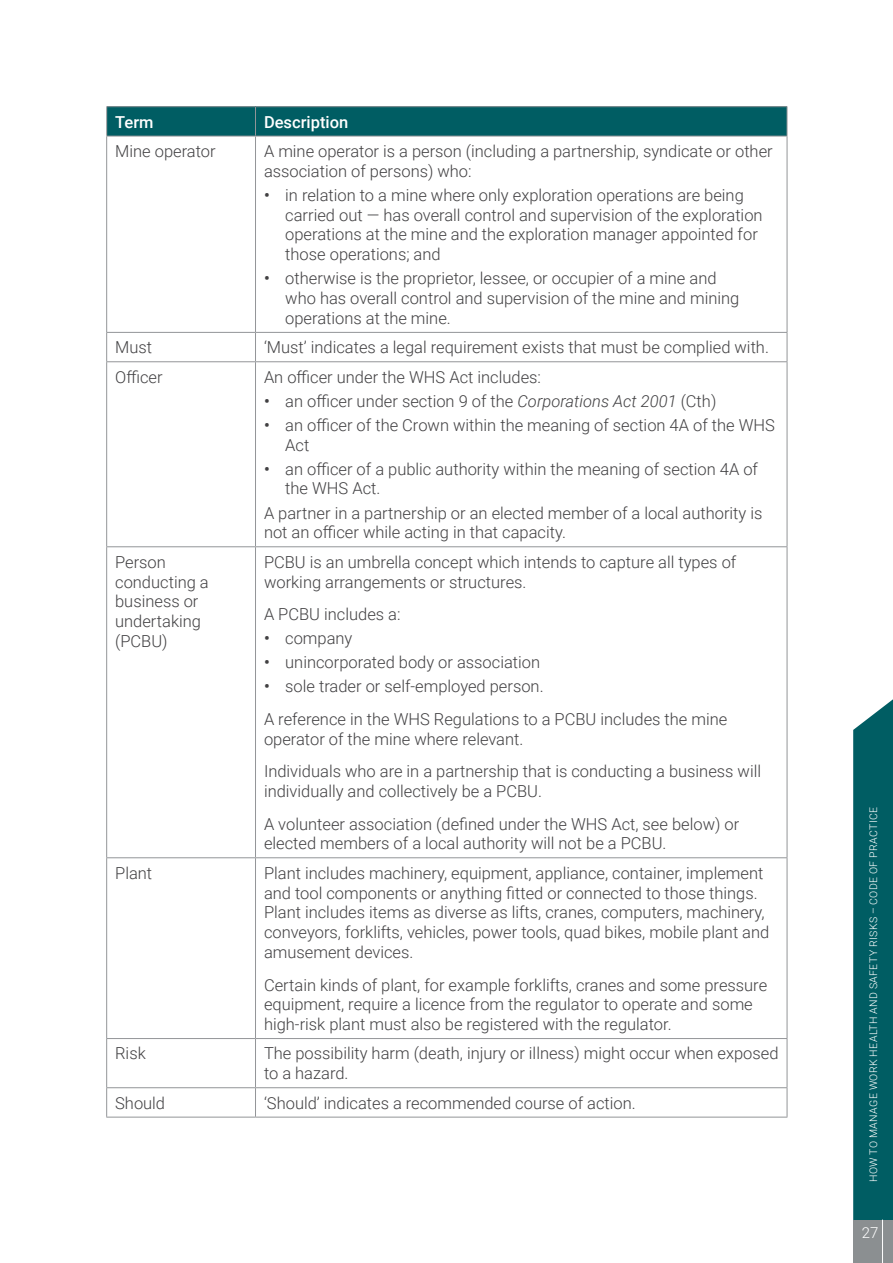
<style>
.page{position:relative;width:893px;height:1263px;background:#fff}
.page>*{position:absolute;margin:0;border:0;box-sizing:border-box;transform-origin:0 0}
.t1{font:300 16.5px/19.8px "Roboto";color:#414042}
.t2{font:500 16.5px "Roboto";color:#fff}
.t3{font:300 15px "Roboto";color:#fff}
.t4{font:300 10.5px "Roboto";letter-spacing:.035em;color:#fff}
.s1{font-weight:500}
.s2{font-style:italic}
</style>
<div class="page">
<svg style="left:853px;top:699px;width:40px;height:521px;background:#0e666c"></svg>
<div style="left:853px;top:1220px;width:40px;height:43px;background:#8b8f91"></div>
<hr style="left:882px;top:1219px;width:1px;height:44px;background:#fff">
<div style="left:107px;top:107px;width:148px;height:29px;background:#005d63"></div>
<div style="left:255px;top:107px;width:532px;height:29px;background:#005d63"></div>
<hr style="left:106px;top:106px;width:149px;height:1px;background:#939598">
<svg style="left:106px;top:107px;width:1px;height:29px"></svg>
<hr style="left:255px;top:106px;width:532px;height:1px;background:#939598">
<svg style="left:255px;top:107px;width:1px;height:29px"></svg>
<svg style="left:787px;top:107px;width:1px;height:29px"></svg>
<hr style="left:106px;top:136px;width:149px;height:1px;background:#939598">
<hr style="left:106px;top:136px;width:1px;height:196px;background:#939598">
<hr style="left:255px;top:136px;width:532px;height:1px;background:#939598">
<hr style="left:255px;top:136px;width:1px;height:196px;background:#939598">
<hr style="left:787px;top:136px;width:1px;height:196px;background:#939598">
<hr style="left:106px;top:332px;width:149px;height:1px;background:#939598">
<svg style="left:106px;top:333px;width:1px;height:28px"></svg>
<hr style="left:255px;top:332px;width:532px;height:1px;background:#939598">
<svg style="left:255px;top:333px;width:1px;height:28px"></svg>
<svg style="left:787px;top:333px;width:1px;height:28px"></svg>
<hr style="left:106px;top:361px;width:149px;height:1px;background:#939598">
<hr style="left:106px;top:362px;width:1px;height:184px;background:#939598">
<hr style="left:255px;top:361px;width:532px;height:1px;background:#939598">
<hr style="left:255px;top:362px;width:1px;height:184px;background:#939598">
<hr style="left:787px;top:362px;width:1px;height:184px;background:#939598">
<hr style="left:106px;top:546px;width:149px;height:1px;background:#939598">
<hr style="left:106px;top:547px;width:1px;height:310px;background:#939598">
<hr style="left:255px;top:546px;width:532px;height:1px;background:#939598">
<hr style="left:255px;top:547px;width:1px;height:310px;background:#939598">
<hr style="left:787px;top:547px;width:1px;height:310px;background:#939598">
<hr style="left:106px;top:857px;width:149px;height:1px;background:#939598">
<hr style="left:106px;top:858px;width:1px;height:180px;background:#939598">
<hr style="left:255px;top:857px;width:532px;height:1px;background:#939598">
<hr style="left:255px;top:858px;width:1px;height:180px;background:#939598">
<hr style="left:787px;top:858px;width:1px;height:180px;background:#939598">
<hr style="left:106px;top:1038px;width:149px;height:1px;background:#939598">
<hr style="left:106px;top:1039px;width:1px;height:48px;background:#939598">
<hr style="left:255px;top:1038px;width:532px;height:1px;background:#939598">
<hr style="left:255px;top:1039px;width:1px;height:48px;background:#939598">
<hr style="left:787px;top:1039px;width:1px;height:48px;background:#939598">
<hr style="left:106px;top:1087px;width:149px;height:1px;background:#939598">
<svg style="left:106px;top:1088px;width:1px;height:29px"></svg>
<hr style="left:255px;top:1087px;width:532px;height:1px;background:#939598">
<svg style="left:255px;top:1088px;width:1px;height:29px"></svg>
<svg style="left:787px;top:1088px;width:1px;height:29px"></svg>
<hr style="left:106px;top:1117px;width:149px;height:1px;background:#939598">
<hr style="left:255px;top:1117px;width:532px;height:1px;background:#939598">
<p class="t2" style="left:115px;top:110px;width:40px">Term</p>
<p class="t2" style="left:264px;top:110px;width:86px">Description</p>
<p class="t1" style="left:115px;top:141px;width:102px">Mine operator</p>
<p class="t1" style="left:264px;top:141px;width:510px">A mine operator is a person (including a partnership, syndicate or other association of persons) who:</p>
<p class="t1" style="left:285px;top:184px;width:479px;text-indent:-21px"><span class="s1">•</span> in relation to a mine where only exploration operations are being carried out — has overall control and supervision of the exploration operations at the mine and the exploration manager appointed for those operations; and</p>
<p class="t1" style="left:285px;top:268px;width:456px;text-indent:-21px"><span class="s1">•</span> otherwise is the proprietor, lessee, or occupier of a mine and who has overall control and supervision of the mine and mining operations at the mine.</p>
<p class="t1" style="left:115px;top:337px;width:38px">Must</p>
<p class="t1" style="left:264px;top:337px;width:506px">‘Must’ indicates a legal requirement exists that must be complied with.</p>
<p class="t1" style="left:115px;top:366px;width:49px">Officer</p>
<p class="t1" style="left:264px;top:366px;width:279px">An officer under the WHS Act includes:</p>
<p class="t1" style="left:264px;top:390px;width:454px"><span class="s1">•</span> an officer under section 9 of the <span class="s2">Corporations Act 2001</span> (Cth)</p>
<p class="t1" style="left:285px;top:414px;width:491px;text-indent:-21px"><span class="s1">•</span> an officer of the Crown within the meaning of section 4A of the WHS<br>Act</p>
<p class="t1" style="left:285px;top:458px;width:474px;text-indent:-21px"><span class="s1">•</span> an officer of a public authority within the meaning of section 4A of the WHS Act.</p>
<p class="t1" style="left:264px;top:502px;width:500px">A partner in a partnership or an elected member of a local authority is not an officer while acting in that capacity.</p>
<p class="t1" style="left:115px;top:551px;width:95px">Person conducting a business or undertaking (PCBU)</p>
<p class="t1" style="left:264px;top:551px;width:474px">PCBU is an umbrella concept which intends to capture all types of working arrangements or structures.</p>
<p class="t1" style="left:264px;top:604px;width:138px">A PCBU includes a:</p>
<p class="t1" style="left:264px;top:628px;width:90px"><span class="s1">•</span> company</p>
<p class="t1" style="left:264px;top:652px;width:278px"><span class="s1">•</span> unincorporated body or association</p>
<p class="t1" style="left:264px;top:676px;width:281px"><span class="s1">•</span> sole trader or self-employed person.</p>
<p class="t1" style="left:264px;top:708px;width:465px">A reference in the WHS Regulations to a PCBU includes the mine operator of the mine where relevant.</p>
<p class="t1" style="left:264px;top:761px;width:499px">Individuals who are in a partnership that is conducting a business will individually and collectively be a PCBU.</p>
<p class="t1" style="left:264px;top:813px;width:477px">A volunteer association (defined under the WHS Act, see below) or elected members of a local authority will not be a PCBU.</p>
<p class="t1" style="left:115px;top:862px;width:39px">Plant</p>
<p class="t1" style="left:264px;top:862px;width:507px">Plant includes machinery, equipment, appliance, container, implement and tool components or anything fitted or connected to those things.<br>Plant includes items as diverse as lifts, cranes, computers, machinery, conveyors, forklifts, vehicles, power tools, quad bikes, mobile plant and amusement devices.</p>
<p class="t1" style="left:264px;top:974px;width:505px">Certain kinds of plant, for example forklifts, cranes and some pressure equipment, require a licence from the regulator to operate and some high-risk plant must also be registered with the regulator.</p>
<p class="t1" style="left:115px;top:1043px;width:32px">Risk</p>
<p class="t1" style="left:264px;top:1043px;width:516px">The possibility harm (death, injury or illness) might occur when exposed to a hazard.</p>
<p class="t1" style="left:115px;top:1092px;width:51px">Should</p>
<p class="t1" style="left:264px;top:1092px;width:373px">‘Should’ indicates a recommended course of action.</p>
<p class="t4" style="left:866px;top:1182px;width:376px;rotate:-90deg">HOW TO MANAGE WORK HEALTH AND SAFETY RISKS – CODE OF PRACTICE</p>
<p class="t3" style="left:862px;top:1222px;width:18px">27</p>
</div>
